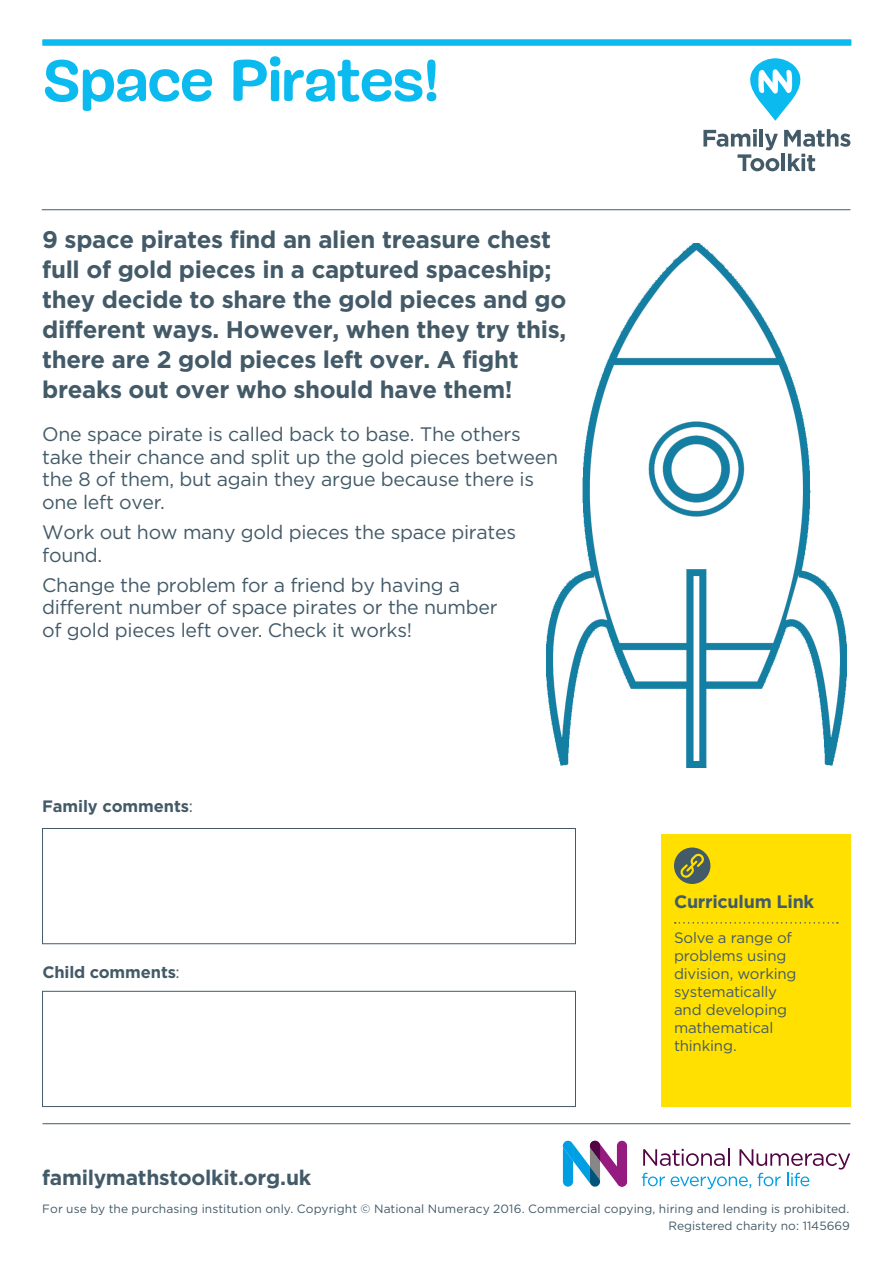
<style>
.page{position:relative;width:893px;height:1263px;background:#fff}
.page>*{position:absolute;margin:0;border:0;box-sizing:border-box;transform-origin:0 0}
.Header{font:700 60px "Mija W03";letter-spacing:-.005em;color:#0bbbef}
.Body_small{font:700 24px/29.8px "Gotham";letter-spacing:-.015em;color:#435a68}
.t1{font:700 21px "Gotham";letter-spacing:-.015em;color:#435a68}
.Body_small-2{font:19.5px/22.4px "Gotham";letter-spacing:-.015em;color:#435a68}
.C_Link_header{font:700 18px "Gotham";letter-spacing:-.015em;color:#435a68}
.Body_small-3{font:700 16.5px "Gotham";letter-spacing:-.005em;color:#435a68}
.Curriculum_link{font:15px/18px "Gotham";letter-spacing:-.01em;color:#435a68}
.t2{font:12px/17px "Gotham";letter-spacing:.005em;color:#435a68;text-align:right}
.s1{font-weight:400}
</style>
<div class="page">
<img style="left:547px;top:243px;width:300px;height:524px">
<svg style="left:642px;top:1148px;width:208px;height:41px"></svg>
<svg style="left:563px;top:1141px;width:65px;height:46px"></svg>
<div style="left:617px;top:1141px;width:10px;height:45px;background:#951b81;border-radius:5px"></div>
<hr style="left:43px;top:1123px;width:807px;height:1px;background:#435a68">
<div style="left:42px;top:828px;width:534px;height:116px;background:#fff;border:1px solid #435a68"></div>
<div style="left:42px;top:991px;width:534px;height:116px;background:#fff;border:1px solid #435a68"></div>
<div style="left:661px;top:835px;width:189px;height:272px;background:#ffe000"></div>
<svg style="left:675px;top:922px;width:163px;height:1px"></svg>
<div style="left:674px;top:847px;width:36px;height:37px;background:#435a68;border-radius:50%"></div>
<svg style="left:680px;top:854px;width:24px;height:24px"></svg>
<svg style="left:750px;top:58px;width:51px;height:63px"></svg>
<svg style="left:703px;top:129px;width:147px;height:42px"></svg>
<hr style="left:42px;top:209px;width:808px;height:1px;background:#435a68">
<div style="left:43px;top:40px;width:808px;height:6px;background:#0bbbef"></div>
<p class="Header" style="left:43px;top:48px;width:398px">Space Pirates!</p>
<p class="Body_small" style="left:42px;top:225px;width:526px">9 space pirates find an alien treasure chest full of gold pieces in a captured spaceship; they decide to share the gold pieces and go different ways. However, when they try this, there are 2 gold pieces left over. A fight breaks out over who should have them!</p>
<p class="Body_small-2" style="left:42px;top:423px;width:517px">One space pirate is called back to base. The others take their chance and split up the gold pieces between the 8 of them, but again they argue because there is one left over.</p>
<p class="Body_small-2" style="left:42px;top:521px;width:475px">Work out how many gold pieces the space pirates found.</p>
<p class="Body_small-2" style="left:42px;top:573px;width:457px">Change the problem for a friend by having a different number of space pirates or the number of gold pieces left over. Check it works!</p>
<p class="Body_small-3" style="left:42px;top:795px;width:152px">Family comments<span class="s1">:</span></p>
<p class="Body_small-3" style="left:43px;top:961px;width:139px">Child comments<span class="s1">:</span></p>
<p class="C_Link_header" style="left:674px;top:889px;width:142px">Curriculum Link</p>
<p class="Curriculum_link" style="left:674px;top:928px;width:124px">Solve a range of problems using division, working systematically and developing mathematical thinking.</p>
<p class="t1" style="left:42px;top:1163px;width:271px">familymathstoolkit.org.uk</p>
<p class="t2" style="left:42px;top:1200px;width:809px">For use by the purchasing institution only. Copyright © National Numeracy 2016. Commercial copying, hiring and lending is prohibited.<br>Registered charity no: 1145669</p>
</div>
